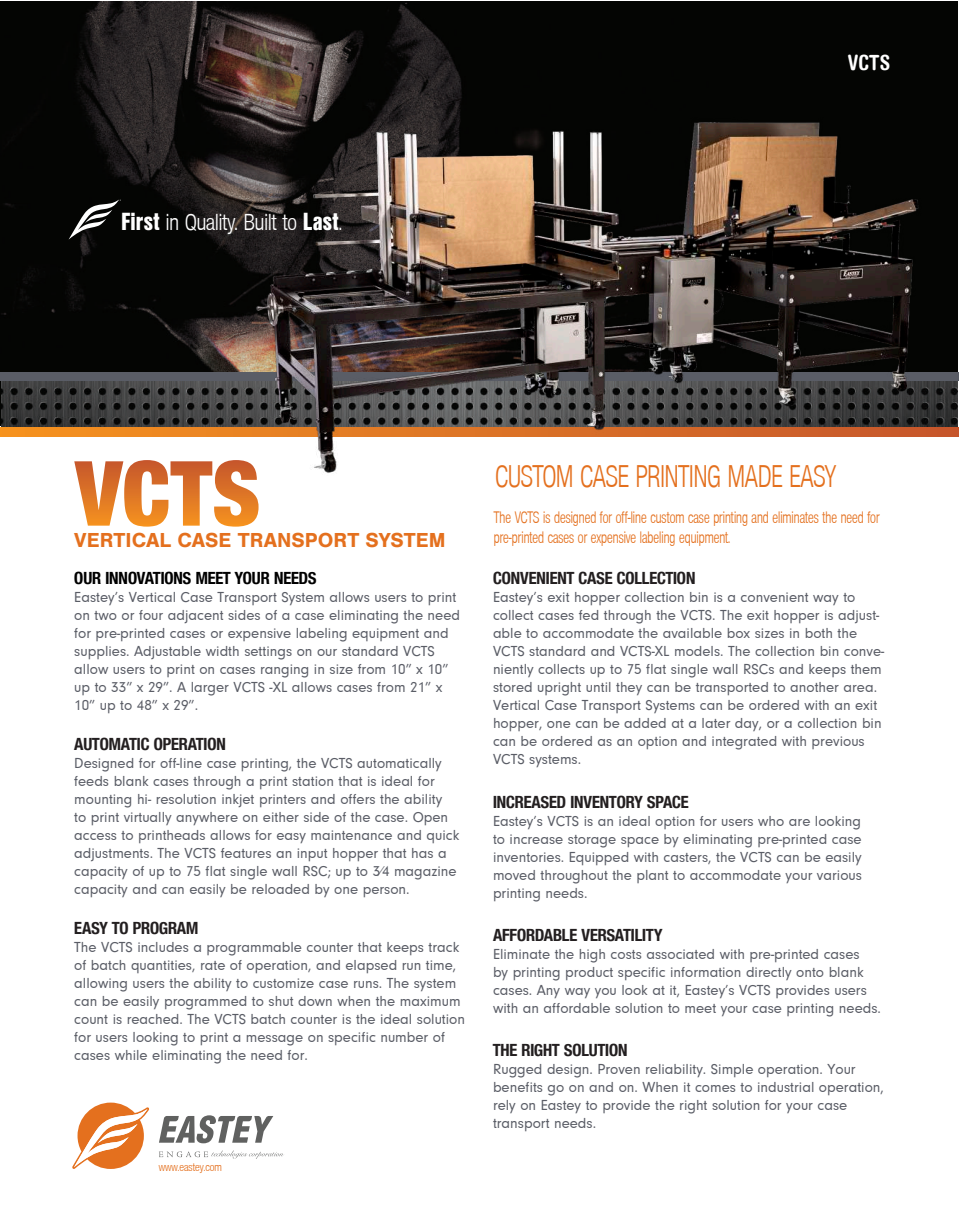
<style>
.page{position:relative;width:959px;height:1229px;background:#fff}
.page>*{position:absolute;margin:0;border:0;box-sizing:border-box;transform-origin:0 0}
.t1{font:condensed 32.55px "Nimbus San Nov D";color:#e4701e;scale:.85 1}
.t2{font:condensed 24px "Nimbus San Nov D";color:#fff}
.t3{font:700 21px "Nimbus San";color:#e4701e}
.t4{font:700 condensed 21px "Helvetica Rounded LT";color:#fff}
.t5{font:700 condensed 18px "Nimbus San Nov D";color:#231f20}
.t6{font:700 condensed 18px "Nimbus San Nov D";color:#000}
.t7{font:condensed 17.25px/20.7px "Nimbus San Nov D";color:#e4701e;scale:.85 1}
.t8{font:15px/18px "Neuzeit Gro";color:#5a5d66}
.t9{font:condensed 12px "Nimbus San Nov D";color:#e4701e}
.s1{font-family:"Nimbus San Con L";font-weight:900;font-stretch:normal}
</style>
<div class="page">
<img style="left:0;top:1px;width:957px;height:424px">
<img style="left:1px;top:381px;width:956px;height:46px">
<div style="left:0;top:372px;width:958px;height:9px;background:#5a5d66"></div>
<div style="left:0;top:427px;width:958px;height:9px;background:#ef8a21"></div>
<img style="left:247px;top:54px;width:698px;height:458px">
<svg style="left:69px;top:199px;width:52px;height:41px;background:#373736"></svg>
<svg style="left:74px;top:460px;width:184px;height:66px"></svg>
<svg style="left:159px;top:1115px;width:114px;height:28px"></svg>
<svg style="left:159px;top:1150px;width:125px;height:9px"></svg>
<svg style="left:72px;top:1102px;width:77px;height:66px"></svg>
<h2 class="t2" style="left:121px;top:209px;width:223px"><span class="s1">First</span> in Quality. Built to <span class="s1">Last</span>.</h2>
<h3 class="t4" style="left:847px;top:50px;width:44px">VCTS</h3>
<h3 class="t3" style="left:74px;top:528px;width:373px">VERTICAL CASE TRANSPORT SYSTEM</h3>
<p class="t6" style="left:74px;top:568px;width:243px">OUR INNOVATIONS MEET YOUR NEEDS</p>
<p class="t8" style="left:74px;top:588px;width:387px">Eastey’s Vertical Case Transport System allows users to print on two or four adjacent sides of a case eliminating the need for pre-printed cases or expensive labeling equipment and supplies. Adjustable width settings on our standard VCTS allow users to print on cases ranging in size from 10” x 10” up to 33” x 29”. A larger VCTS -XL allows cases from 21” x 10” up to 48” x 29”.</p>
<p class="t5" style="left:74px;top:733px;width:153px">AUTOMATIC OPERATION</p>
<p class="t8" style="left:74px;top:754px;width:386px">Designed for off-line case printing, the VCTS automatically feeds blank cases through a print station that is ideal for mounting hi- resolution inkjet printers and offers the ability<br>to print virtually anywhere on either side of the case. Open access to printheads allows for easy maintenance and quick adjustments. The VCTS features an input hopper that has a capacity of up to 75 flat single wall RSC; up to 3⁄4 magazine capacity and can easily be reloaded by one person.</p>
<p class="t5" style="left:74px;top:917px;width:126px">EASY TO PROGRAM</p>
<p class="t8" style="left:74px;top:938px;width:392px">The VCTS includes a programmable counter that keeps track of batch quantities, rate of operation, and elapsed run time, allowing users the ability to customize case runs. The system can be easily programmed to shut down when the maximum count is reached. The VCTS batch counter is the ideal solution for users looking to print a message on specific number of cases while eliminating the need for.</p>
<p class="t9" style="left:159px;top:1161px;width:65px">www.eastey.com</p>
<h1 class="t1" style="left:495px;top:459px;width:403px">CUSTOM CASE PRINTING MADE EASY</h1>
<p class="t7" style="left:494px;top:507px;width:455px">The VCTS is designed for off-line custom case printing and eliminates the need for pre-printed cases or expensive labeling equipment.</p>
<p class="t5" style="left:493px;top:568px;width:204px">CONVENIENT CASE COLLECTION</p>
<p class="t8" style="left:493px;top:588px;width:393px">Eastey’s exit hopper collection bin is a convenient way to collect cases fed through the VCTS. The exit hopper is adjust&shy;able to accommodate the available box sizes in both the VCTS standard and VCTS-XL models. The collection bin conve&shy;niently collects up to 75 flat single wall RSCs and keeps them stored upright until they can be transported to another area.<br>Vertical Case Transport Systems can be ordered with an exit hopper, one can be added at a later day, or a collection bin can be ordered as an option and integrated with previous VCTS systems.</p>
<p class="t5" style="left:493px;top:791px;width:197px">INCREASED INVENTORY SPACE</p>
<p class="t8" style="left:493px;top:812px;width:370px;text-align:justify">Eastey’s VCTS is an ideal option for users who are looking to increase storage space by eliminating pre-printed case inventories. Equipped with casters, the VCTS can be easily moved throughout the plant to accommodate your various printing needs.</p>
<p class="t5" style="left:493px;top:924px;width:171px">AFFORDABLE VERSATILITY</p>
<p class="t8" style="left:493px;top:945px;width:389px">Eliminate the high costs associated with pre-printed cases<br>by printing product specific information directly onto blank cases. Any way you look at it, Eastey’s VCTS provides users with an affordable solution to meet your case printing needs.</p>
<p class="t5" style="left:493px;top:1039px;width:136px">THE RIGHT SOLUTION</p>
<p class="t8" style="left:493px;top:1060px;width:392px">Rugged design. Proven reliability. Simple operation. Your benefits go on and on. When it comes to industrial operation, rely on Eastey to provide the right solution for your case transport needs.</p>
</div>
